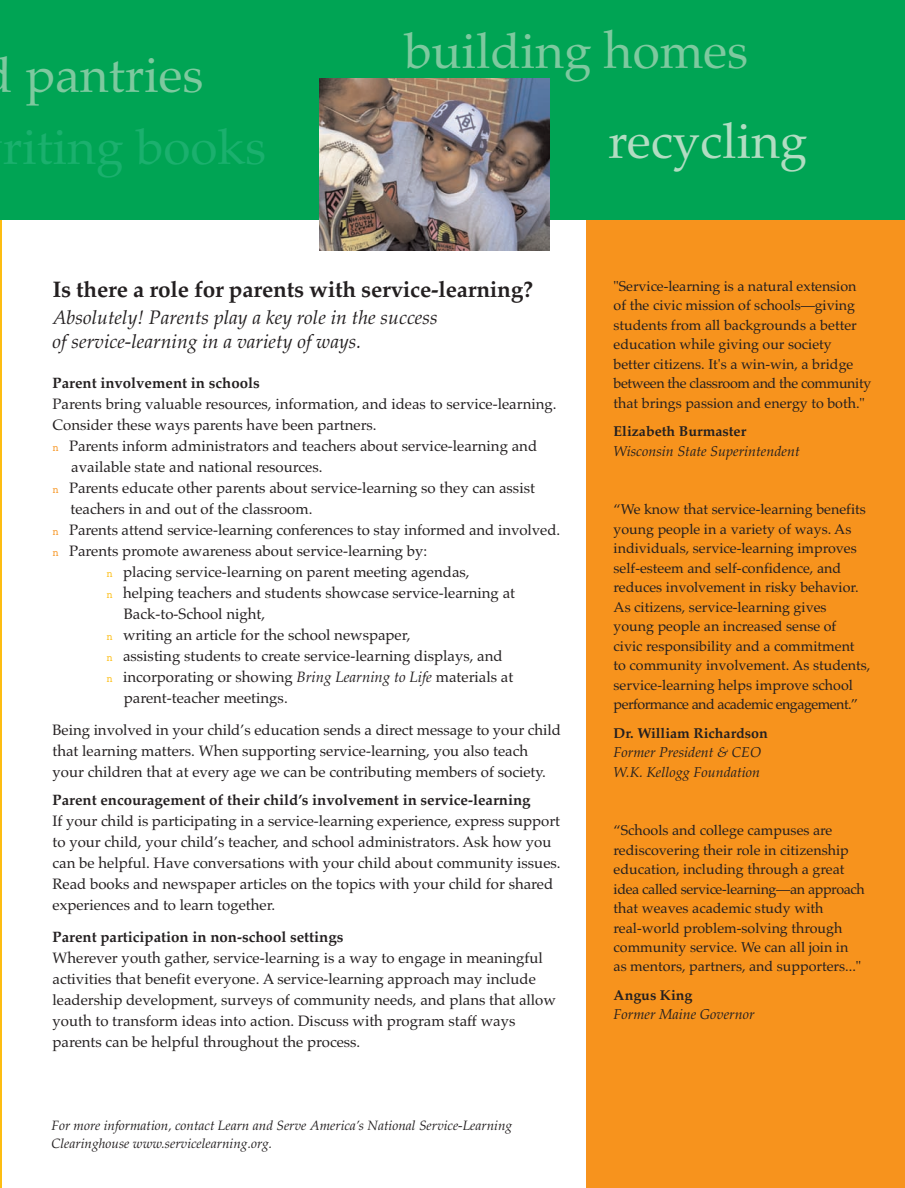
<style>
.page{position:relative;width:905px;height:1188px;background:#fff}
.page>*{position:absolute;margin:0;border:0;box-sizing:border-box;transform-origin:0 0}
.t1{font:49.5px "Palatino";color:#7ec99f}
.t2{font:49.5px "Palatino";color:#1bb06e}
.t3{font:49.5px "Palatino";color:#b2dcc2}
.t4{font:700 22.5px "Palatino";letter-spacing:-.01em;color:#231f20}
.t5{font:italic 19.5px/24px "Palatino";color:#231f20}
.t6{font:15px/21px "Palatino";color:#231f20}
.t7{font:700 15px "Palatino";color:#231f20}
.t8{font:14.25px/19.5px "Palatino";color:#231f20}
.t9{font:italic 14.25px/19.5px "Palatino";color:#231f20}
.t10{font:700 14.25px "Palatino";color:#231f20}
.t11{font:italic 13.5px/17.9px "Palatino";color:#231f20}
.s1{font-family:"Courier";font-size:10.5px;color:#f7931d}
.s2{font-family:"Courier";font-size:10.5px;color:#fdbd12}
.s3{font-style:italic}
</style>
<div class="page">
<div style="left:585px;top:122px;width:319px;height:1066px;background:#f7931d"></div>
<div style="left:0;top:0;width:904px;height:220px;background:#00a454"></div>
<img style="left:319px;top:78px;width:230px;height:172px">
<hr style="left:0;top:220px;width:2px;height:968px;background:#fdbd12">
<h1 class="t1" style="left:25px;top:34px;width:180px">pantries</h1>
<h1 class="t2" style="left:3px;top:106px;width:265px">riting books</h1>
<h1 class="t1" style="left:404px;top:10px;width:345px">building homes</h1>
<h1 class="t3" style="left:608px;top:100px;width:201px">recycling</h1>
<h2 class="t4" style="left:52px;top:270px;width:482px">Is there a role for parents with service-learning?</h2>
<h3 class="t5" style="left:52px;top:305px;width:387px">Absolutely! Parents play a key role in the success of service-learning in a variety of ways.</h3>
<p class="t7" style="left:52px;top:370px;width:209px">Parent involvement in schools</p>
<p class="t6" style="left:52px;top:394px;width:505px">Parents bring valuable resources, information, and ideas to service-learning.</p>
<p class="t6" style="left:52px;top:415px;width:326px">Consider these ways parents have been partners.</p>
<p class="t6" style="left:52px;top:436px;width:486px"><span class="s1">n</span> Parents inform administrators and teachers about service-learning and</p>
<p class="t6" style="left:71px;top:457px;width:253px">available state and national resources.</p>
<p class="t6" style="left:52px;top:478px;width:484px"><span class="s1">n</span> Parents educate other parents about service-learning so they can assist</p>
<p class="t6" style="left:70px;top:499px;width:243px">teachers in and out of the classroom.</p>
<p class="t6" style="left:52px;top:520px;width:509px"><span class="s1">n</span> Parents attend service-learning conferences to stay informed and involved.</p>
<p class="t6" style="left:52px;top:541px;width:376px"><span class="s1">n</span> Parents promote awareness about service-learning by:</p>
<p class="t6" style="left:106px;top:562px;width:364px"><span class="s2">n</span> placing service-learning on parent meeting agendas,</p>
<p class="t6" style="left:106px;top:583px;width:410px"><span class="s2">n</span> helping teachers and students showcase service-learning at</p>
<p class="t6" style="left:124px;top:604px;width:143px">Back-to-School night,</p>
<p class="t6" style="left:106px;top:625px;width:305px"><span class="s2">n</span> writing an article for the school newspaper,</p>
<p class="t6" style="left:106px;top:646px;width:397px"><span class="s2">n</span> assisting students to create service-learning displays, and</p>
<p class="t6" style="left:106px;top:667px;width:408px"><span class="s2">n</span> incorporating or showing <span class="s3">Bring Learning to Life</span> materials at</p>
<p class="t6" style="left:124px;top:688px;width:165px">parent-teacher meetings.</p>
<p class="t6" style="left:52px;top:719px;width:510px">Being involved in your child’s education sends a direct message to your child that learning matters. When supporting service-learning, you also teach your children that at every age we can be contributing members of society.</p>
<p class="t7" style="left:52px;top:787px;width:479px">Parent encouragement of their child’s involvement in service-learning</p>
<p class="t6" style="left:52px;top:811px;width:509px">If your child is participating in a service-learning experience, express support to your child, your child’s teacher, and school administrators. Ask how you can be helpful. Have conversations with your child about community issues.<br>Read books and newspaper articles on the topics with your child for shared experiences and to learn together.</p>
<p class="t7" style="left:52px;top:924px;width:292px">Parent participation in non-school settings</p>
<p class="t6" style="left:52px;top:947px;width:505px">Wherever youth gather, service-learning is a way to engage in meaningful activities that benefit everyone. A service-learning approach may include leadership development, surveys of community needs, and plans that allow youth to transform ideas into action. Discuss with program staff ways parents can be helpful throughout the process.</p>
<p class="t11" style="left:51px;top:1117px;width:462px">For more information, contact Learn and Serve America’s National Service-Learning<br>Clearinghouse www.servicelearning.org.</p>
<p class="t8" style="left:613px;top:276px;width:259px">"Service-learning is a natural extension of the civic mission of schools—giving students from all backgrounds a better education while giving our society better citizens. It's a win-win, a bridge between the classroom and the community that brings passion and energy to both."</p>
<p class="t10" style="left:613px;top:419px;width:134px">Elizabeth Burmaster</p>
<p class="t9" style="left:613px;top:441px;width:188px">Wisconsin State Superintendent</p>
<p class="t8" style="left:613px;top:499px;width:258px">“We know that service-learning benefits young people in a variety of ways. As individuals, service-learning improves self-esteem and self-confidence, and reduces involvement in risky behavior.<br>As citizens, service-learning gives young people an increased sense of<br>civic responsibility and a commitment to community involvement. As students, service-learning helps improve school performance and academic engagement.”</p>
<p class="t10" style="left:613px;top:721px;width:156px">Dr. William Richardson</p>
<p class="t9" style="left:613px;top:743px;width:149px">Former President &amp; CEO<br>W.K. Kellogg Foundation</p>
<p class="t8" style="left:613px;top:820px;width:253px">“Schools and college campuses are rediscovering their role in citizenship education, including through a great idea called service-learning—an approach that weaves academic study with real-world problem-solving through community service. We can all join in as mentors, partners, and supporters..."</p>
<p class="t10" style="left:613px;top:983px;width:80px">Angus King</p>
<p class="t9" style="left:613px;top:1005px;width:142px">Former Maine Governor</p>
</div>
